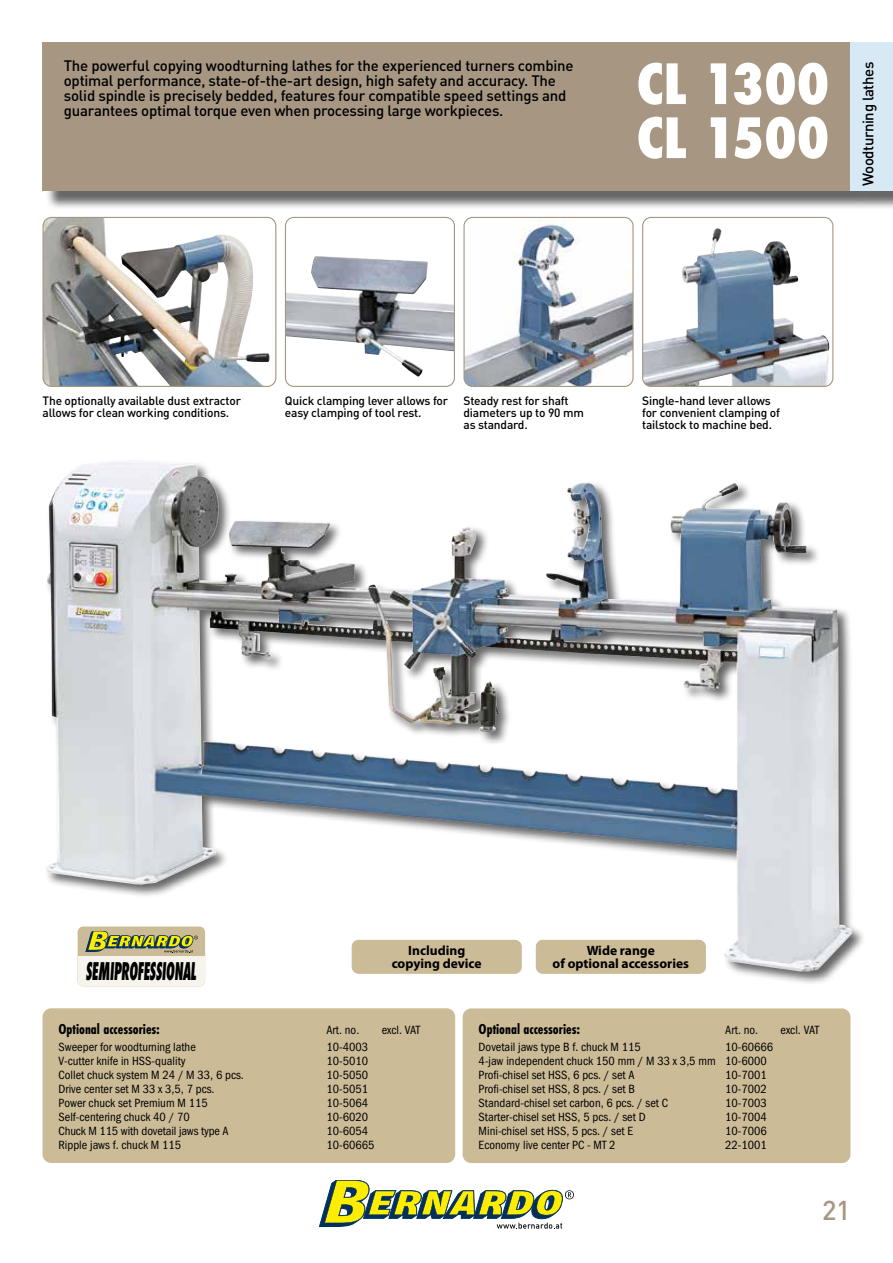
<style>
.page{position:relative;width:893px;height:1263px;background:#fff}
.page>*{position:absolute;margin:0;border:0;box-sizing:border-box;transform-origin:0 0}
.t1{font:800 condensed 54px/54px "Futura";color:#fff}
.t2{font:500 27px "DIN Pro";color:#a69682}
.t3{font:italic 800 26.85px "Futura PT Cond";letter-spacing:-.01em;color:#000;scale:.58 1}
.t4{font:500 15px/15px "DIN Pro";letter-spacing:-.015em;color:#000}
.t5{font:700 15px "Futura PT Cond";color:#000}
.t6{font:700 13.5px/13.5px "Myriad Pro";color:#000;text-align:center}
.t7{font:12px/14.1px "Franklin Gothic Book Cond ITC";color:#000}
.t8{font:500 12px/12px "DIN Pro";letter-spacing:-.015em;color:#000}
</style>
<div class="page">
<div style="left:45px;top:45px;width:848px;height:165px;background:#000;opacity:.6"></div>
<div style="left:43px;top:43px;width:807px;height:148px;background:#a69682"></div>
<div style="left:850px;top:43px;width:43px;height:148px;background:#d7e9f4"></div>
<img style="left:46px;top:464px;width:806px;height:508px">
<img style="left:465px;top:217px;width:167px;height:168px">
<div style="left:463px;top:217px;width:171px;height:170px;border:1px solid #a69682;border-radius:9px"></div>
<img style="left:287px;top:256px;width:166px;height:121px">
<div style="left:285px;top:217px;width:170px;height:170px;border:1px solid #a69682;border-radius:9px"></div>
<img style="left:643px;top:228px;width:187px;height:158px">
<div style="left:642px;top:217px;width:191px;height:170px;border:1px solid #a69682;border-radius:9px"></div>
<div style="left:536px;top:940px;width:169px;height:33px;background:#cbbb96;border-radius:6px"></div>
<div style="left:536px;top:940px;width:170px;height:34px;border:1px solid #cbbb96;border-radius:6px"></div>
<div style="left:352px;top:940px;width:169px;height:33px;background:#cbbb96;border-radius:6px"></div>
<div style="left:352px;top:940px;width:170px;height:34px;border:1px solid #cbbb96;border-radius:6px"></div>
<div style="left:78px;top:926px;width:127px;height:60px;background:#cbbb96;border-radius:6px"></div>
<div style="left:78px;top:956px;width:127px;height:30px;background:#f7f4ed"></div>
<svg style="left:86px;top:931px;width:112px;height:22px"></svg>
<div style="left:43px;top:1008px;width:412px;height:155px;background:#cbbb96;border-radius:9px"></div>
<div style="left:463px;top:1008px;width:387px;height:155px;background:#cbbb96;border-radius:9px"></div>
<img style="left:43px;top:217px;width:227px;height:169px">
<div style="left:43px;top:217px;width:233px;height:170px;border:1px solid #a69682;border-radius:9px"></div>
<svg style="left:319px;top:1180px;width:255px;height:49px"></svg>
<p class="t4" style="left:64px;top:57px;width:511px">The powerful copying woodturning lathes for the experienced turners combine optimal performance, state-of-the-art design, high safety and accuracy. The solid spindle is precisely bedded, features four compatible speed settings and guarantees optimal torque even when processing large workpieces.</p>
<h1 class="t1" style="left:637px;top:57px;width:194px">CL 1300<br>CL 1500</h1>
<p class="t4" style="left:860px;top:186px;width:126px;rotate:-90deg">Woodturning lathes</p>
<p class="t8" style="left:43px;top:394px;width:200px">The optionally available dust extractor allows for clean working conditions.</p>
<p class="t8" style="left:285px;top:394px;width:165px">Quick clamping lever allows for easy clamping of tool rest.</p>
<p class="t8" style="left:642px;top:394px;width:139px">Single-hand lever allows for convenient clamping of tailstock to machine bed.</p>
<p class="t8" style="left:463px;top:394px;width:122px">Steady rest for shaft diameters up to 90 mm as standard.</p>
<h3 class="t3" style="left:86px;top:955px;width:192px">SEMIPROFESSIONAL</h3>
<p class="t6" style="left:392px;top:943px;width:91px">Including copying device</p>
<p class="t6" style="left:553px;top:943px;width:138px">Wide range<br>of optional accessories</p>
<p class="t5" style="left:59px;top:1020px;width:103px">Optional accessories:</p>
<p class="t7" style="left:326px;top:1023px;width:34px">Art. no.</p>
<p class="t7" style="left:382px;top:1023px;width:40px">excl. VAT</p>
<p class="t7" style="left:59px;top:1040px;width:139px">Sweeper for woodturning lathe</p>
<p class="t7" style="left:326px;top:1040px;width:43px">10-4003</p>
<p class="t7" style="left:59px;top:1054px;width:129px">V-cutter knife in HSS-quality</p>
<p class="t7" style="left:326px;top:1054px;width:43px">10-5010</p>
<p class="t7" style="left:59px;top:1068px;width:187px">Collet chuck system M 24 / M 33, 6 pcs.</p>
<p class="t7" style="left:326px;top:1068px;width:43px">10-5050</p>
<p class="t7" style="left:59px;top:1082px;width:158px">Drive center set M 33 x 3,5, 7 pcs.</p>
<p class="t7" style="left:326px;top:1082px;width:43px">10-5051</p>
<p class="t7" style="left:59px;top:1096px;width:151px">Power chuck set Premium M 115</p>
<p class="t7" style="left:326px;top:1096px;width:43px">10-5064</p>
<p class="t7" style="left:59px;top:1110px;width:133px">Self-centering chuck 40 / 70</p>
<p class="t7" style="left:326px;top:1110px;width:43px">10-6020</p>
<p class="t7" style="left:59px;top:1124px;width:172px">Chuck M 115 with dovetail jaws type A</p>
<p class="t7" style="left:326px;top:1124px;width:43px">10-6054</p>
<p class="t7" style="left:59px;top:1138px;width:124px">Ripple jaws f. chuck M 115</p>
<p class="t7" style="left:326px;top:1138px;width:50px">10-60665</p>
<p class="t5" style="left:479px;top:1020px;width:103px">Optional accessories:</p>
<p class="t7" style="left:725px;top:1023px;width:34px">Art. no.</p>
<p class="t7" style="left:781px;top:1023px;width:40px">excl. VAT</p>
<p class="t7" style="left:479px;top:1040px;width:164px">Dovetail jaws type B f. chuck M 115</p>
<p class="t7" style="left:479px;top:1040px;width:296px;text-indent:247px">10-60666<br>4-jaw independent chuck 150 mm / M 33 x 3,5 mm 10-6000<br>Profi-chisel set HSS, 6 pcs. / set A</p>
<p class="t7" style="left:725px;top:1068px;width:43px">10-7001</p>
<p class="t7" style="left:479px;top:1082px;width:158px">Profi-chisel set HSS, 8 pcs. / set B</p>
<p class="t7" style="left:725px;top:1082px;width:43px">10-7002</p>
<p class="t7" style="left:479px;top:1096px;width:191px">Standard-chisel set carbon, 6 pcs. / set C</p>
<p class="t7" style="left:725px;top:1096px;width:43px">10-7003</p>
<p class="t7" style="left:479px;top:1110px;width:169px">Starter-chisel set HSS, 5 pcs. / set D</p>
<p class="t7" style="left:725px;top:1110px;width:43px">10-7004</p>
<p class="t7" style="left:479px;top:1124px;width:156px">Mini-chisel set HSS, 5 pcs. / set E</p>
<p class="t7" style="left:725px;top:1124px;width:43px">10-7006</p>
<p class="t7" style="left:479px;top:1138px;width:138px">Economy live center PC - MT 2</p>
<p class="t7" style="left:725px;top:1138px;width:43px">22-1001</p>
<h2 class="t2" style="left:822px;top:1192px;width:30px">21</h2>
</div>
